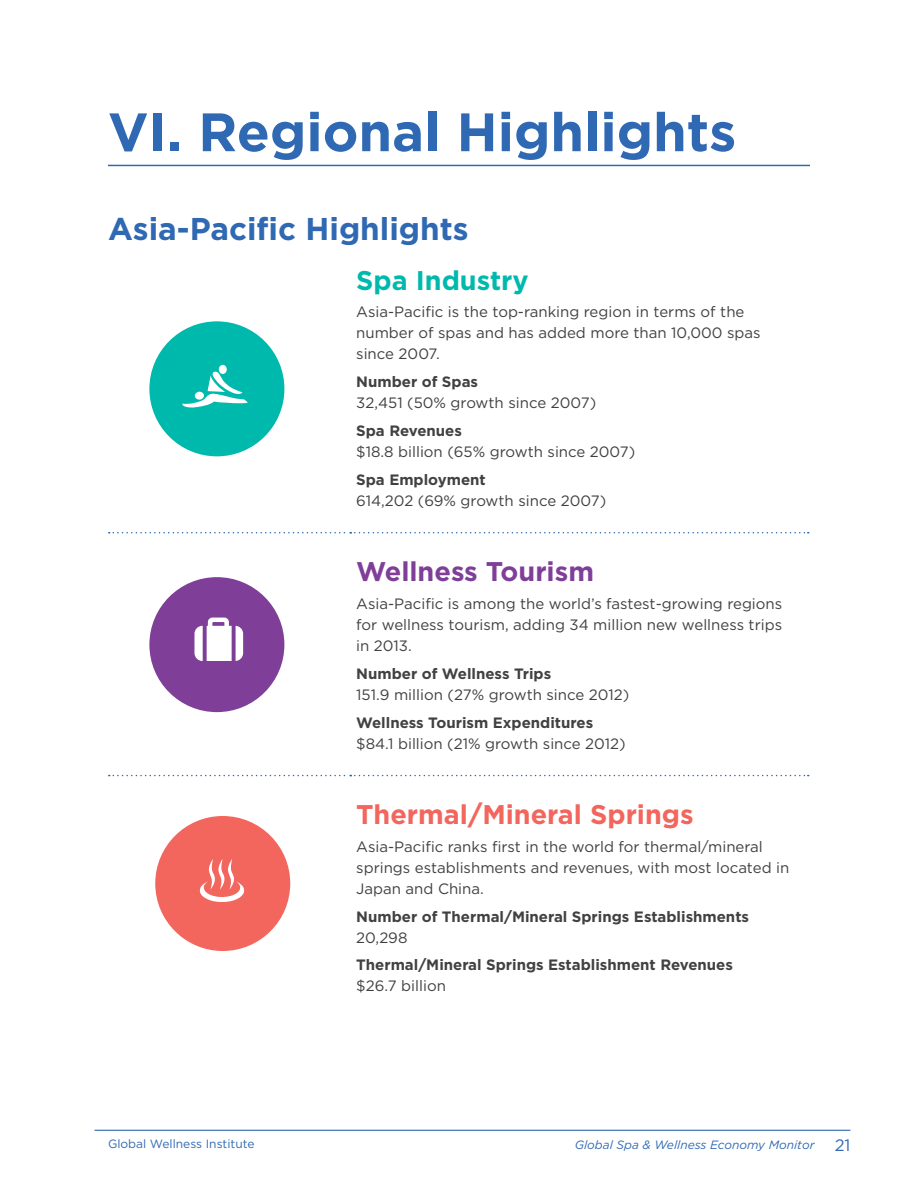
<style>
.page{position:relative;width:918px;height:1188px;background:#fff}
.page>*{position:absolute;margin:0;border:0;box-sizing:border-box;transform-origin:0 0}
.t1{font:700 54px "Gotham";color:#3069b3}
.t2{font:700 31.5px "Gotham";color:#3069b3}
.t3{font:700 27px "Gotham";color:#f2665e}
.t4{font:700 27px "Gotham";color:#7f3f98}
.t5{font:700 27px "Gotham";color:#00b9ad}
.t6{font:15px/21px "Gotham";color:#414042}
.t7{font:700 15px "Gotham";color:#414042}
.t8{font:italic 12px "Gotham";color:#3069b3}
.t9{font:12px "Gotham";color:#3069b3}
.s1{font-style:normal;font-size:16.5px}
</style>
<div class="page">
<hr style="left:94px;top:1130px;width:756px;height:1px;background:#3069b3">
<hr style="left:108px;top:165px;width:702px;height:1px;background:#3069b3">
<svg style="left:109px;top:532px;width:700px;height:1px"></svg>
<svg style="left:109px;top:775px;width:700px;height:1px"></svg>
<div style="left:149px;top:321px;width:135px;height:135px;background:#00b9ad;border-radius:50%"></div>
<svg style="left:182px;top:370px;width:66px;height:38px"></svg>
<div style="left:219px;top:365px;width:8px;height:9px;background:#fff;border-radius:50%"></div>
<div style="left:195px;top:392px;width:9px;height:8px;background:#fff;border-radius:50%"></div>
<div style="left:149px;top:577px;width:135px;height:135px;background:#7f3f98;border-radius:50%"></div>
<div style="left:208px;top:618px;width:21px;height:16px;border:4px solid #fff;border-radius:2px"></div>
<svg style="left:194px;top:626px;width:49px;height:35px;background:#e5d8ea"></svg>
<div style="left:155px;top:816px;width:135px;height:135px;background:#f2665e;border-radius:50%"></div>
<svg style="left:200px;top:859px;width:44px;height:43px"></svg>
<h1 class="t1" style="left:108px;top:96px;width:630px">VI. Regional Highlights</h1>
<h2 class="t2" style="left:108px;top:208px;width:362px">Asia-Pacific Highlights</h2>
<h3 class="t5" style="left:356px;top:262px;width:174px">Spa Industry</h3>
<p class="t6" style="left:356px;top:301px;width:406px">Asia-Pacific is the top-ranking region in terms of the number of spas and has added more than 10,000 spas since 2007.</p>
<p class="t7" style="left:356px;top:372px;width:123px">Number of Spas</p>
<p class="t6" style="left:356px;top:392px;width:241px">32,451 (50% growth since 2007)</p>
<p class="t7" style="left:356px;top:421px;width:107px">Spa Revenues</p>
<p class="t6" style="left:356px;top:441px;width:281px">$18.8 billion (65% growth since 2007)</p>
<p class="t7" style="left:356px;top:469px;width:131px">Spa Employment</p>
<p class="t6" style="left:356px;top:490px;width:251px">614,202 (69% growth since 2007)</p>
<h3 class="t4" style="left:356px;top:554px;width:239px">Wellness Tourism</h3>
<p class="t6" style="left:356px;top:593px;width:428px;text-align:justify">Asia-Pacific is among the world’s fastest-growing regions for wellness tourism, adding 34 million new wellness trips in 2013.</p>
<p class="t7" style="left:356px;top:664px;width:197px">Number of Wellness Trips</p>
<p class="t6" style="left:356px;top:684px;width:275px">151.9 million (27% growth since 2012)</p>
<p class="t7" style="left:356px;top:712px;width:239px">Wellness Tourism Expenditures</p>
<p class="t6" style="left:356px;top:732px;width:271px">$84.1 billion (21% growth since 2012)</p>
<h3 class="t3" style="left:356px;top:797px;width:339px">Thermal/Mineral Springs</h3>
<p class="t6" style="left:356px;top:836px;width:435px">Asia-Pacific ranks first in the world for thermal/mineral springs establishments and revenues, with most located in<br>Japan and China.</p>
<p class="t7" style="left:356px;top:906px;width:394px">Number of Thermal/Mineral Springs Establishments</p>
<p class="t6" style="left:356px;top:927px;width:53px">20,298</p>
<p class="t7" style="left:356px;top:955px;width:378px">Thermal/Mineral Springs Establishment Revenues</p>
<p class="t6" style="left:356px;top:975px;width:91px">$26.7 billion</p>
<p class="t9" style="left:108px;top:1136px;width:148px">Global Wellness Institute</p>
<p class="t8" style="left:575px;top:1137px;width:277px">Global Spa &amp; Wellness Economy Monitor <span class="s1">21</span></p>
</div>
